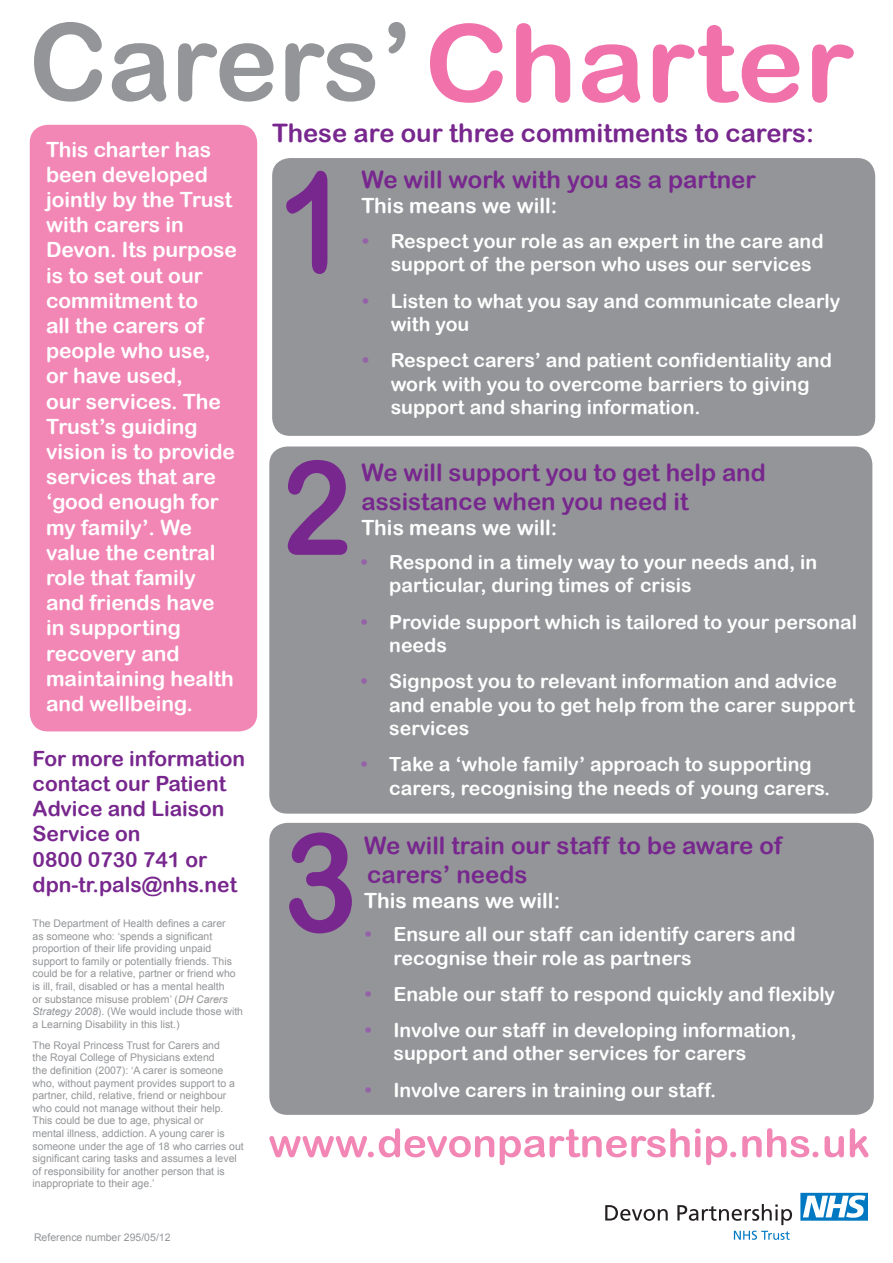
<style>
.page{position:relative;width:893px;height:1263px;background:#fff}
.page>*{position:absolute;margin:0;border:0;box-sizing:border-box;transform-origin:0 0}
.t1{font:25.5px "Arial Rounded MT Bold";color:#77278d}
.t2{font:24px/28.8px "Arial Rounded MT Bold";color:#77278d}
.t3{font:21px/25.2px "Arial Rounded MT Bold";color:#fff}
.t4{font:21px/25.2px "Arial Rounded MT Bold";color:#77278d}
.t5{font:19.5px/23.4px "Arial Rounded MT Bold";color:#fff}
.t6{font:10.5px/12.6px "Arial";color:#939598}
.s1{font-style:italic}
.s2{color:#9562a7}
</style>
<div class="page">
<div style="left:30px;top:125px;width:227px;height:606px;background:#f287b6;border-radius:18px"></div>
<div style="left:272px;top:158px;width:603px;height:278px;background:#939598;border-radius:18px"></div>
<div style="left:269px;top:446px;width:603px;height:368px;background:#939598;border-radius:18px"></div>
<div style="left:269px;top:823px;width:605px;height:292px;background:#939598;border-radius:18px"></div>
<svg style="left:269px;top:1128px;width:599px;height:37px"></svg>
<img style="left:803px;top:1196px;width:62px;height:22px">
<div style="left:800px;top:1193px;width:68px;height:28px;border:2px solid #0079c2"></div>
<svg style="left:605px;top:1204px;width:187px;height:36px"></svg>
<svg style="left:430px;top:23px;width:424px;height:80px"></svg>
<svg style="left:34px;top:22px;width:371px;height:80px"></svg>
<svg style="left:286px;top:171px;width:41px;height:103px"></svg>
<svg style="left:288px;top:460px;width:59px;height:95px"></svg>
<svg style="left:289px;top:832px;width:63px;height:101px"></svg>
<p class="t3" style="left:46px;top:136px;width:192px">This charter has been developed jointly by the Trust with carers in<br>Devon. Its purpose is to set out our commitment to<br>all the carers of people who use, or have used,<br>our services. The<br>Trust’s guiding vision is to provide services that are ‘good enough for my family’. We value the central role that family and friends have in supporting recovery and maintaining health and wellbeing.</p>
<p class="t4" style="left:33px;top:745px;width:214px">For more information contact our Patient<br>Advice and Liaison<br>Service on<br>0800 0730 741 or dpn-tr.pals@nhs.net</p>
<p class="t6" style="left:33px;top:917px;width:212px">The Department of Health defines a carer<br>as someone who: ‘spends a significant proportion of their life providing unpaid support to family or potentially friends. This could be for a relative, partner or friend who is ill, frail, disabled or has a mental health<br>or substance misuse problem’ (<span class="s1">DH Carers Strategy 2008</span>). (We would include those with a Learning Disability in this list.)</p>
<p class="t6" style="left:33px;top:1039px;width:213px">The Royal Princess Trust for Carers and<br>the Royal College of Physicians extend<br>the definition (2007): ‘A carer is someone who, without payment provides support to a partner, child, relative, friend or neighbour who could not manage without their help.<br>This could be due to age, physical or<br>mental illness, addiction. A young carer is someone under the age of 18 who carries out significant caring tasks and assumes a level of responsibility for another person that is inappropriate to their age.’</p>
<p class="t6" style="left:34px;top:1231px;width:138px">Reference number 295/05/12</p>
<p class="t1" style="left:272px;top:118px;width:543px">These are our three commitments to carers:</p>
<p class="t2" style="left:361px;top:164px;width:396px">We will work with you as a partner</p>
<p class="t3" style="left:361px;top:192px;width:197px">This means we will:</p>
<p class="t5" style="left:391px;top:229px;width:434px;text-indent:-29px"><span class="s2">•</span> Respect your role as an expert in the care and support of the person who uses our services</p>
<p class="t5" style="left:391px;top:289px;width:451px;text-indent:-29px"><span class="s2">•</span> Listen to what you say and communicate clearly with you</p>
<p class="t5" style="left:391px;top:348px;width:443px;text-indent:-29px"><span class="s2">•</span> Respect carers’ and patient confidentiality and work with you to overcome barriers to giving support and sharing information.</p>
<p class="t2" style="left:361px;top:458px;width:406px">We will support you to get help and assistance when you need it</p>
<p class="t3" style="left:361px;top:514px;width:197px">This means we will:</p>
<p class="t5" style="left:389px;top:550px;width:430px;text-indent:-29px"><span class="s2">•</span> Respond in a timely way to your needs and, in particular, during times of crisis</p>
<p class="t5" style="left:389px;top:610px;width:469px;text-indent:-29px"><span class="s2">•</span> Provide support which is tailored to your personal needs</p>
<p class="t5" style="left:389px;top:669px;width:467px;text-indent:-29px"><span class="s2">•</span> Signpost you to relevant information and advice and enable you to get help from the carer support services</p>
<p class="t5" style="left:389px;top:752px;width:442px;text-indent:-29px"><span class="s2">•</span> Take a ‘whole family’ approach to supporting carers, recognising the needs of young carers.</p>
<p class="t2" style="left:364px;top:831px;width:419px">We will train our staff to be aware of carers’ needs</p>
<p class="t3" style="left:364px;top:888px;width:197px">This means we will:</p>
<p class="t5" style="left:393px;top:922px;width:404px;text-indent:-29px"><span class="s2">•</span> Ensure all our staff can identify carers and recognise their role as partners</p>
<p class="t5" style="left:365px;top:982px;width:472px"><span class="s2">•</span> Enable our staff to respond quickly and flexibly</p>
<p class="t5" style="left:393px;top:1018px;width:404px;text-indent:-29px"><span class="s2">•</span> Involve our staff in developing information, support and other services for carers</p>
<p class="t5" style="left:365px;top:1078px;width:353px"><span class="s2">•</span> Involve carers in training our staff.</p>
</div>
